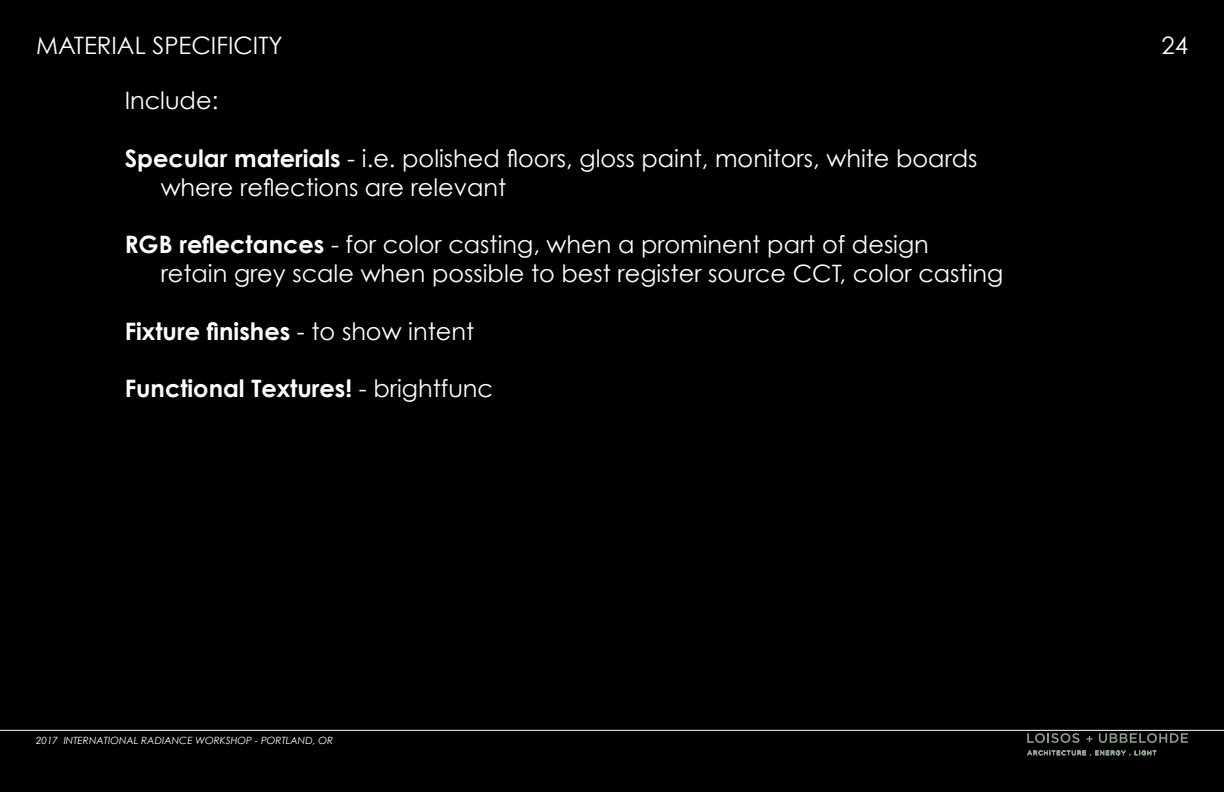
<style>
.page{position:relative;width:1224px;height:792px;background:#000}
.page>*{position:absolute;margin:0;border:0;box-sizing:border-box;transform-origin:0 0}
.t1{font:24px/28.8px "Century Gothic";color:#fff}
.t2{font:700 24px "Century Gothic";color:#fff}
.t3{font:italic 10px "Century Gothic";color:#fff}
.s1{font-weight:700}
.s2{font-weight:400}
</style>
<div class="page">
<svg style="left:1027px;top:733px;width:52px;height:10px"></svg>
<svg style="left:1086px;top:736px;width:7px;height:6px"></svg>
<svg style="left:1099px;top:733px;width:89px;height:10px"></svg>
<svg style="left:1027px;top:750px;width:129px;height:5px"></svg>
<hr style="left:0;top:730px;width:1224px;height:1px;background:#fff">
<p class="t1" style="left:36px;top:30px;width:248px">MATERIAL SPECIFICITY</p>
<p class="t1" style="left:125px;top:86px;width:95px">Include:</p>
<p class="t1" style="left:161px;top:143px;width:818px;text-indent:-36px"><span class="s1">Specular materials</span> - i.e. polished floors, gloss paint, monitors, white boards where reflections are relevant</p>
<p class="t1" style="left:161px;top:230px;width:844px;text-indent:-36px"><span class="s1">RGB reflectances</span> - for color casting, when a prominent part of design<br>retain grey scale when possible to best register source CCT, color casting</p>
<p class="t2" style="left:125px;top:316px;width:351px">Fixture finishes <span class="s2">- to show intent</span></p>
<p class="t2" style="left:125px;top:373px;width:370px">Functional Textures! <span class="s2">- brightfunc</span></p>
<p class="t3" style="left:36px;top:734px;width:299px">2017 INTERNATIONAL RADIANCE WORKSHOP - PORTLAND, OR</p>
<p class="t1" style="left:1161px;top:30px;width:28px">24</p>
</div>
